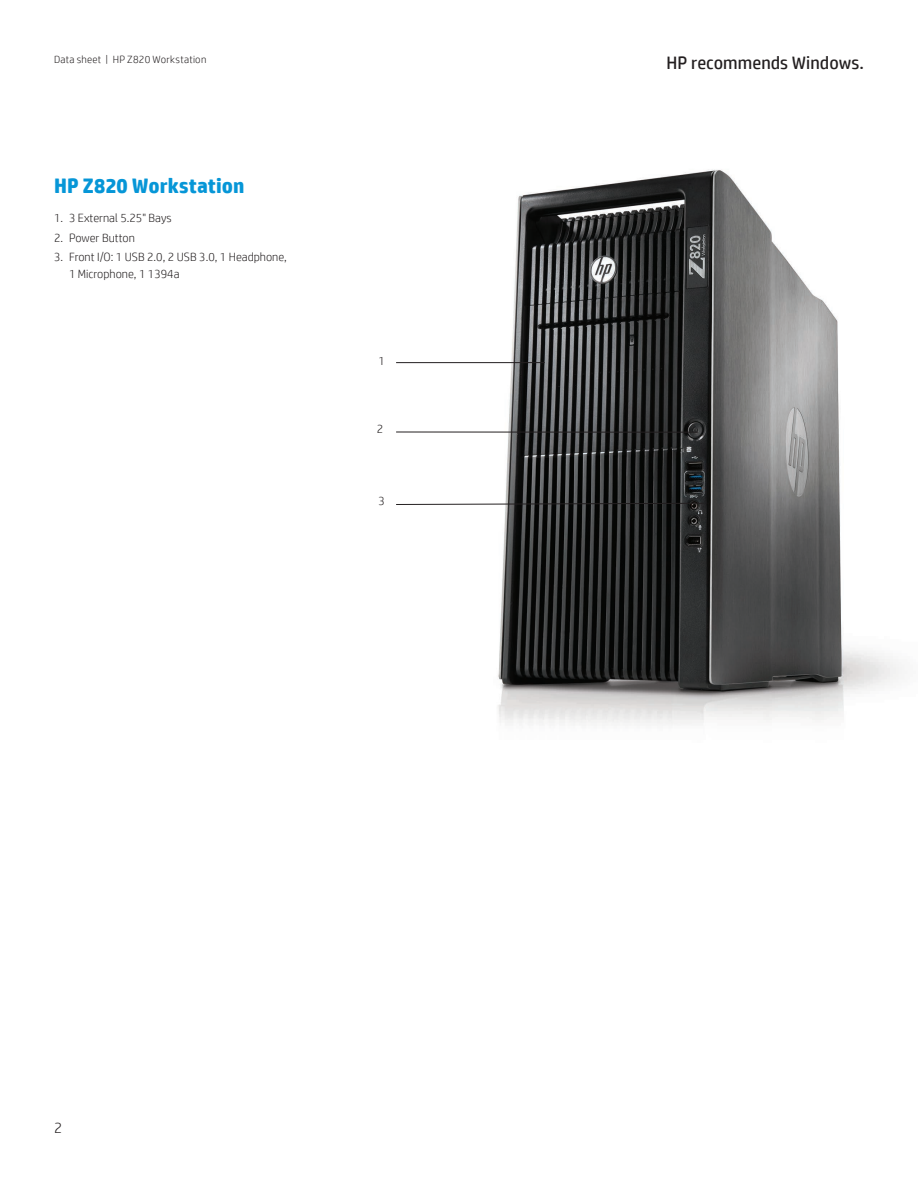
<style>
.page{position:relative;width:918px;height:1188px;background:#fff}
.page>*{position:absolute;margin:0;border:0;box-sizing:border-box;transform-origin:0 0}
.t1{font:700 21px "HP Simplified";letter-spacing:.005em;color:#0696d7}
.t2{font:18px "HP Simplified";letter-spacing:.005em;color:#231f20}
.t3{font:300 15px "HP Simplified";color:#231f20}
.t4{font:300 12px/16.5px "HP Simplified";color:#231f20}
.t5{font:300 10.5px "HP Simplified";letter-spacing:.025em;color:#231f20}
</style>
<div class="page">
<img style="left:432px;top:169px;width:470px;height:556px">
<svg style="left:396px;top:503px;width:308px;height:2px"></svg>
<hr style="left:396px;top:432px;width:302px;height:1px;background:#231f20">
<hr style="left:396px;top:362px;width:149px;height:1px;background:#231f20">
<p class="t5" style="left:54px;top:53px;width:154px">Data sheet | HP Z820 Workstation</p>
<h1 class="t1" style="left:54px;top:174px;width:192px">HP Z820 Workstation</h1>
<p class="t4" style="left:54px;top:209px;width:119px">1. 3 External 5.25" Bays</p>
<p class="t4" style="left:54px;top:229px;width:82px">2. Power Button</p>
<p class="t4" style="left:69px;top:249px;width:219px;text-indent:-15px">3. Front I/O: 1 USB 2.0, 2 USB 3.0, 1 Headphone,<br>1 Microphone, 1 1394a</p>
<p class="t4" style="left:378px;top:352px;width:8px">1</p>
<p class="t4" style="left:377px;top:420px;width:8px">2</p>
<p class="t4" style="left:378px;top:493px;width:8px">3</p>
<p class="t3" style="left:54px;top:1119px;width:10px">2</p>
<h2 class="t2" style="left:666px;top:52px;width:199px">HP recommends Windows.</h2>
</div>
